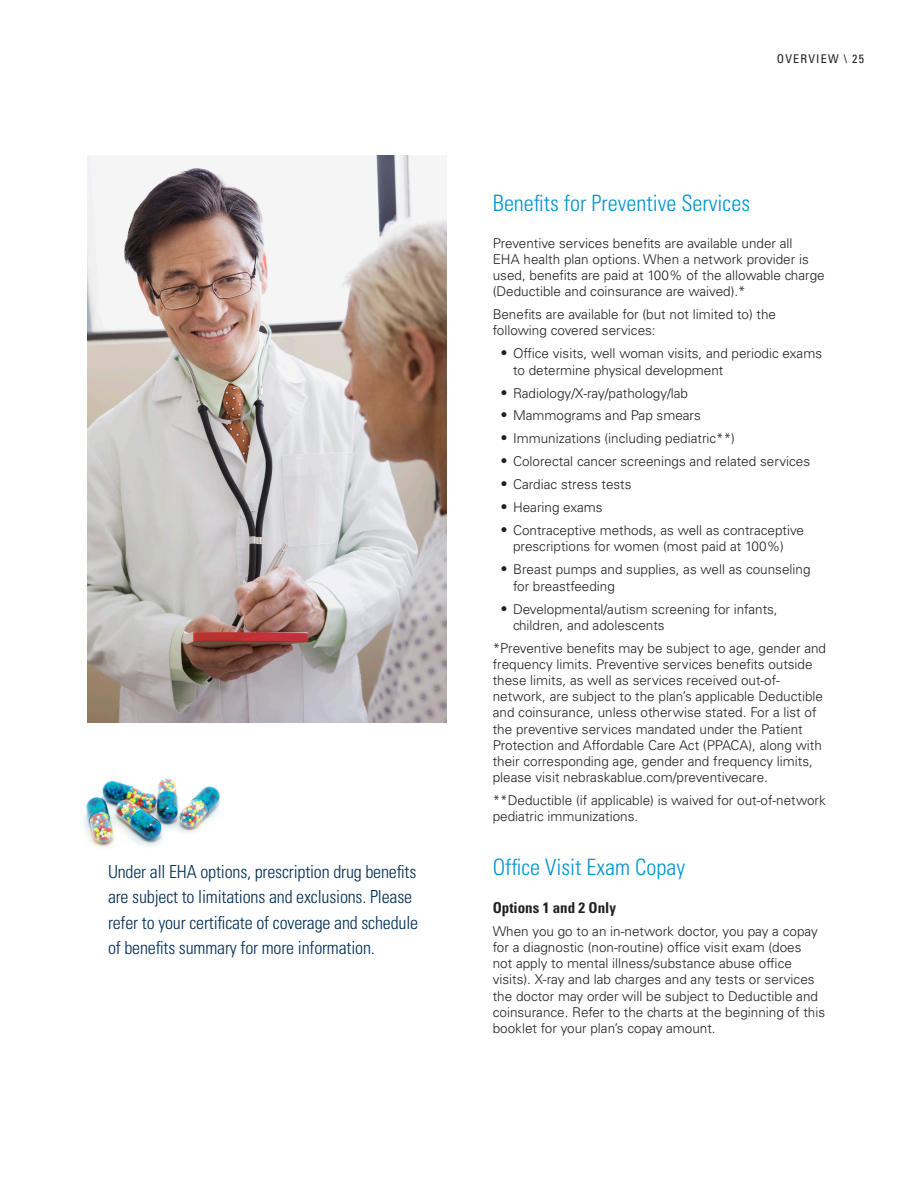
<style>
.page{position:relative;width:918px;height:1188px;background:#fff}
.page>*{position:absolute;margin:0;border:0;box-sizing:border-box;transform-origin:0 0}
.Subheading{font:300 condensed 22.5px "Univers LT Std";color:#0093d0}
.Sidebar{font:300 condensed 18px/25.5px "Univers LT Std";letter-spacing:-.01em;color:#002e54}
.Subheading_2017{font:700 condensed 15px "Univers LT Std";color:#231f20}
.Body{font:300 13.5px/16.2px "Univers LT Std";color:#231f20}
.t1{font:condensed 12px "Univers LT Std";letter-spacing:.1em;color:#231f20}
.s1{font-family:"Dingthings Normal";font-weight:400}
</style>
<div class="page">
<img style="left:88px;top:155px;width:359px;height:567px">
<img style="left:83px;top:778px;width:137px;height:70px">
<p class="Sidebar" style="left:108px;top:859px;width:312px">Under all EHA options, prescription drug benefits are subject to limitations and exclusions. Please refer to your certificate of coverage and schedule of benefits summary for more information.</p>
<p class="t1" style="left:777px;top:51px;width:89px">OVERVIEW \ 25</p>
<p class="Subheading" style="left:493px;top:190px;width:259px">Benefits for Preventive Services</p>
<p class="Body" style="left:493px;top:235px;width:333px">Preventive services benefits are available under all<br>EHA health plan options. When a network provider is used, benefits are paid at 100% of the allowable charge (Deductible and coinsurance are waived).*</p>
<p class="Body" style="left:493px;top:306px;width:285px">Benefits are available for (but not limited to) the following covered services:</p>
<p class="Body" style="left:513px;top:346px;width:311px;text-indent:-14px"><span class="s1">C</span> Office visits, well woman visits, and periodic exams to determine physical development</p>
<p class="Body" style="left:500px;top:385px;width:190px"><span class="s1">C</span> Radiology/X-ray/pathology/lab</p>
<p class="Body" style="left:500px;top:408px;width:203px"><span class="s1">C</span> Mammograms and Pap smears</p>
<p class="Body" style="left:500px;top:431px;width:237px"><span class="s1">C</span> Immunizations (including pediatric**)</p>
<p class="Body" style="left:500px;top:454px;width:312px"><span class="s1">C</span> Colorectal cancer screenings and related services</p>
<p class="Body" style="left:500px;top:476px;width:134px"><span class="s1">C</span> Cardiac stress tests</p>
<p class="Body" style="left:500px;top:499px;width:105px"><span class="s1">C</span> Hearing exams</p>
<p class="Body" style="left:500px;top:522px;width:306px;text-align:center"><span class="s1">C</span> Contraceptive methods, as well as contraceptive prescriptions for women (most paid at 100%)</p>
<p class="Body" style="left:513px;top:562px;width:299px;text-indent:-14px"><span class="s1">C</span> Breast pumps and supplies, as well as counseling for breastfeeding</p>
<p class="Body" style="left:513px;top:601px;width:266px;text-indent:-14px"><span class="s1">C</span> Developmental/autism screening for infants, children, and adolescents</p>
<p class="Body" style="left:493px;top:640px;width:335px">*Preventive benefits may be subject to age, gender and frequency limits. Preventive services benefits outside these limits, as well as services received out-of&shy;network, are subject to the plan’s applicable Deductible and coinsurance, unless otherwise stated. For a list of the preventive services mandated under the Patient Protection and Affordable Care Act (PPACA), along with their corresponding age, gender and frequency limits, please visit nebraskablue.com/preventivecare.</p>
<p class="Body" style="left:493px;top:792px;width:335px">**Deductible (if applicable) is waived for out-of-network pediatric immunizations.</p>
<p class="Subheading" style="left:493px;top:853px;width:194px">Office Visit Exam Copay</p>
<p class="Subheading_2017" style="left:493px;top:898px;width:125px">Options 1 and 2 Only</p>
<p class="Body" style="left:493px;top:923px;width:334px">When you go to an in-network doctor, you pay a copay for a diagnostic (non-routine) office visit exam (does<br>not apply to mental illness/substance abuse office visits). X-ray and lab charges and any tests or services the doctor may order will be subject to Deductible and coinsurance. Refer to the charts at the beginning of this booklet for your plan’s copay amount.</p>
</div>
